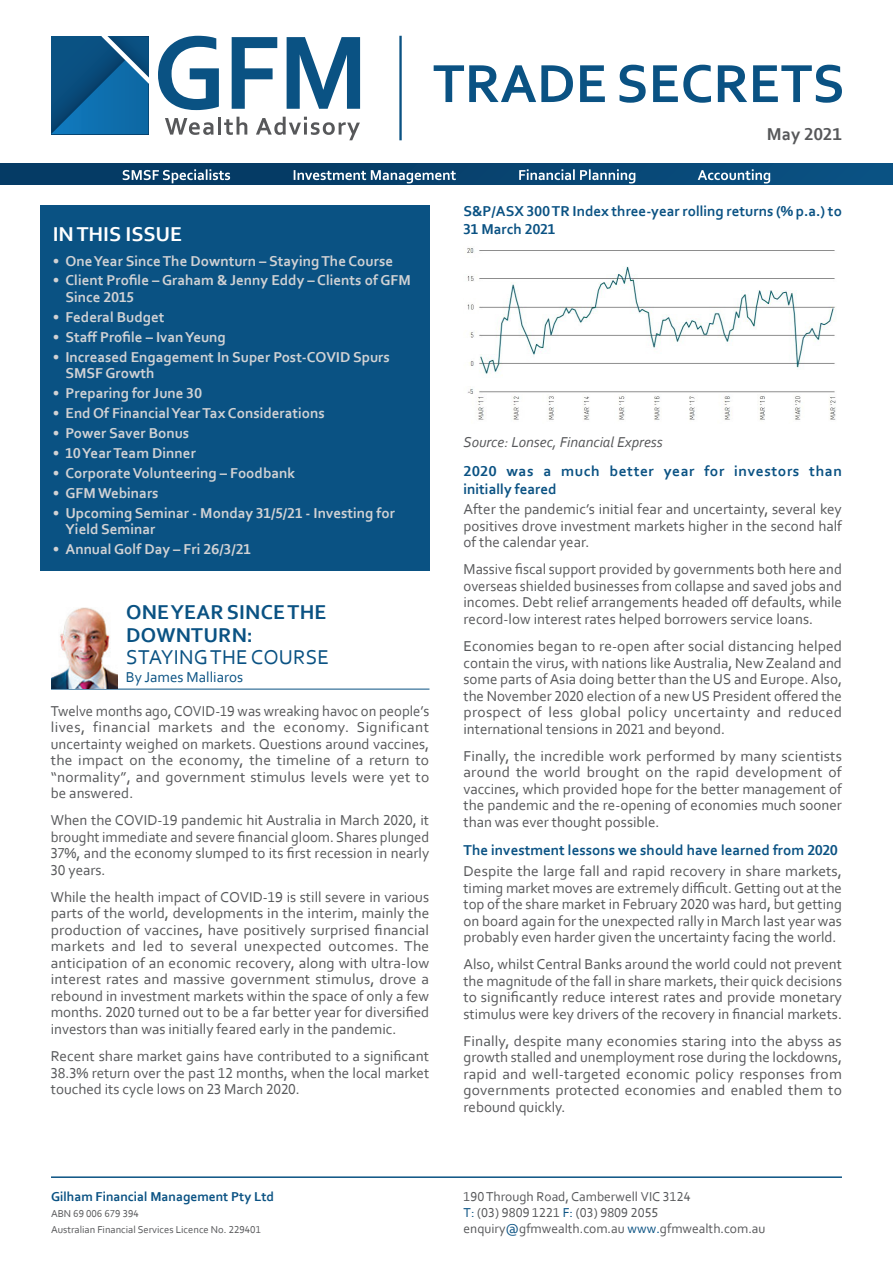
<style>
.page{position:relative;width:893px;height:1263px;background:#fff}
.page>*{position:absolute;margin:0;border:0;box-sizing:border-box;transform-origin:0 0}
.Section_Titles__3_Li{font:700 21px/22.5px "Corbel GFM Custom";letter-spacing:.01em;color:#0a5283}
.Content_Title{font:700 21px "Corbel GFM Custom";color:#fff}
.t1{font:700 18px "Corbel";color:#57585a}
.Body_Copy{font:15px/16.5px "Corbel GFM Custom";color:#57585a;text-align:justify}
.t2{font:700 15px/16.5px "Corbel GFM Custom";color:#d1d2d4}
.Body_Title{font:700 15px/18px "Corbel GFM Custom";color:#0a5283}
.Body_Title-2{font:700 15px/18px "Corbel GFM Custom";letter-spacing:.035em;color:#0a5283}
.Body_Copy-2{font:italic 15px "Corbel GFM Custom";color:#57585a}
.Section_Author{font:15px "Corbel GFM Custom";color:#0a5283}
.t3{font:13.5px "Corbel";color:#57585a}
.t4{font:700 13.5px "Corbel";color:#0a5283}
.t5{font:10.5px "Corbel";color:#57585a}
.s1{font-weight:400}
.s2{color:#0a5283}
</style>
<div class="page">
<img style="left:467px;top:248px;width:369px;height:172px">
<div style="left:40px;top:205px;width:389px;height:366px;background:#0a5283"></div>
<hr style="left:51px;top:1176px;width:791px;height:2px;background:#0a5283">
<div style="left:0;top:164px;width:893px;height:21px;background:linear-gradient(to right,#04365e,#0a5081)"></div>
<svg style="left:434px;top:65px;width:408px;height:38px"></svg>
<hr style="left:399px;top:36px;width:3px;height:104px;background:#0a5283">
<svg style="left:158px;top:36px;width:61px;height:74px"></svg>
<svg style="left:232px;top:37px;width:45px;height:72px"></svg>
<svg style="left:287px;top:37px;width:73px;height:72px"></svg>
<svg style="left:51px;top:37px;width:97px;height:97px;background:#125f94"></svg>
<svg style="left:165px;top:118px;width:49px;height:17px"></svg>
<hr style="left:218px;top:117px;width:3px;height:18px;background:#57585a">
<svg style="left:224px;top:117px;width:23px;height:18px"></svg>
<svg style="left:256px;top:117px;width:104px;height:23px"></svg>
<svg style="left:123px;top:169px;width:647px;height:14px;background:#36668a"></svg>
<hr style="left:51px;top:689px;width:378px;height:1px;background:#0a5283">
<img style="left:51px;top:608px;width:66px;height:81px">
<p class="Content_Title" style="left:53px;top:221px;width:131px">IN THIS ISSUE</p>
<p class="t2" style="left:53px;top:252px;width:342px">• One Year Since The Downturn – Staying The Course</p>
<p class="t2" style="left:65px;top:272px;width:347px;text-indent:-13px">• Client Profile – Graham &amp; Jenny Eddy – Clients of GFM<br>Since 2015</p>
<p class="t2" style="left:53px;top:308px;width:113px">• Federal Budget</p>
<p class="t2" style="left:53px;top:328px;width:175px">• Staff Profile – Ivan Yeung</p>
<p class="t2" style="left:65px;top:348px;width:326px;text-indent:-13px">• Increased Engagement In Super Post-COVID Spurs<br>SMSF Growth</p>
<p class="t2" style="left:53px;top:384px;width:151px">• Preparing for June 30</p>
<p class="t2" style="left:53px;top:404px;width:274px">• End Of Financial Year Tax Considerations</p>
<p class="t2" style="left:53px;top:424px;width:138px">• Power Saver Bonus</p>
<p class="t2" style="left:53px;top:444px;width:145px">• 10 Year Team Dinner</p>
<p class="t2" style="left:53px;top:464px;width:244px">• Corporate Volunteering – Foodbank</p>
<p class="t2" style="left:53px;top:484px;width:107px">• GFM Webinars</p>
<p class="t2" style="left:65px;top:504px;width:331px;text-indent:-13px">• Upcoming Seminar - Monday 31/5/21 - Investing for<br>Yield Seminar</p>
<p class="t2" style="left:53px;top:540px;width:200px">• Annual Golf Day – Fri 26/3/21</p>
<p class="Section_Titles__3_Li" style="left:126px;top:600px;width:204px">ONE YEAR SINCE THE<br>DOWNTURN:<br><span class="s1">STAYING THE COURSE</span></p>
<p class="Section_Author" style="left:126px;top:668px;width:119px">By James Malliaros</p>
<p class="Body_Copy" style="left:51px;top:702px;width:380px">Twelve months ago, COVID-19 was wreaking havoc on people’s lives, financial markets and the economy. Significant uncertainty weighed on markets. Questions around vaccines, the impact on the economy, the timeline of a return to “normality”, and government stimulus levels were yet to be answered.</p>
<p class="Body_Copy" style="left:51px;top:812px;width:380px">When the COVID-19 pandemic hit Australia in March 2020, it brought immediate and severe financial gloom. Shares plunged 37%, and the economy slumped to its first recession in nearly 30 years.</p>
<p class="Body_Copy" style="left:51px;top:888px;width:380px">While the health impact of COVID-19 is still severe in various parts of the world, developments in the interim, mainly the production of vaccines, have positively surprised financial markets and led to several unexpected outcomes. The anticipation of an economic recovery, along with ultra-low interest rates and massive government stimulus, drove a rebound in investment markets within the space of only a few months. 2020 turned out to be a far better year for diversified investors than was initially feared early in the pandemic.</p>
<p class="Body_Copy" style="left:51px;top:1047px;width:380px">Recent share market gains have contributed to a significant 38.3% return over the past 12 months, when the local market touched its cycle lows on 23 March 2020.</p>
<p class="t4" style="left:51px;top:1188px;width:224px">Gilham Financial Management Pty Ltd</p>
<p class="t5" style="left:51px;top:1207px;width:89px">ABN 69 006 679 394</p>
<p class="t5" style="left:51px;top:1223px;width:212px">Australian Financial Services Licence No. 229401</p>
<p class="t1" style="left:767px;top:123px;width:77px">May 2021</p>
<p class="Body_Title" style="left:463px;top:202px;width:380px">S&amp;P/ASX 300 TR Index three-year rolling returns (% p.a.) to<br>31 March 2021</p>
<p class="Body_Copy-2" style="left:463px;top:433px;width:201px">Source: Lonsec, Financial Express</p>
<p class="Body_Title-2" style="left:463px;top:461px;width:380px">2020 was a much better year for investors than initially feared</p>
<p class="Body_Copy" style="left:463px;top:501px;width:380px">After the pandemic’s initial fear and uncertainty, several key positives drove investment markets higher in the second half of the calendar year.</p>
<p class="Body_Copy" style="left:463px;top:561px;width:380px">Massive fiscal support provided by governments both here and overseas shielded businesses from collapse and saved jobs and incomes. Debt relief arrangements headed off defaults, while record-low interest rates helped borrowers service loans.</p>
<p class="Body_Copy" style="left:463px;top:637px;width:380px">Economies began to re-open after social distancing helped contain the virus, with nations like Australia, New Zealand and some parts of Asia doing better than the US and Europe. Also, the November 2020 election of a new US President offered the prospect of less global policy uncertainty and reduced international tensions in 2021 and beyond.</p>
<p class="Body_Copy" style="left:463px;top:747px;width:380px">Finally, the incredible work performed by many scientists around the world brought on the rapid development of vaccines, which provided hope for the better management of the pandemic and the re-opening of economies much sooner than was ever thought possible.</p>
<p class="Body_Title" style="left:463px;top:841px;width:376px">The investment lessons we should have learned from 2020</p>
<p class="Body_Copy" style="left:463px;top:862px;width:380px">Despite the large fall and rapid recovery in share markets, timing market moves are extremely difficult. Getting out at the top of the share market in February 2020 was hard, but getting on board again for the unexpected rally in March last year was probably even harder given the uncertainty facing the world.</p>
<p class="Body_Copy" style="left:463px;top:956px;width:380px">Also, whilst Central Banks around the world could not prevent the magnitude of the fall in share markets, their quick decisions to significantly reduce interest rates and provide monetary stimulus were key drivers of the recovery in financial markets.</p>
<p class="Body_Copy" style="left:463px;top:1032px;width:380px">Finally, despite many economies staring into the abyss as growth stalled and unemployment rose during the lockdowns, rapid and well-targeted economic policy responses from governments protected economies and enabled them to rebound quickly.</p>
<p class="t3" style="left:463px;top:1188px;width:229px">190 Through Road, Camberwell VIC 3124</p>
<p class="t3" style="left:463px;top:1204px;width:197px"><span class="s2">T:</span> (03) 9809 1221 <span class="s2">F:</span> (03) 9809 2055</p>
<p class="t3" style="left:463px;top:1220px;width:304px">enquiry<span class="s2">@</span>gfmwealth.com.au <span class="s2">www.</span>gfmwealth.com.au</p>
</div>
